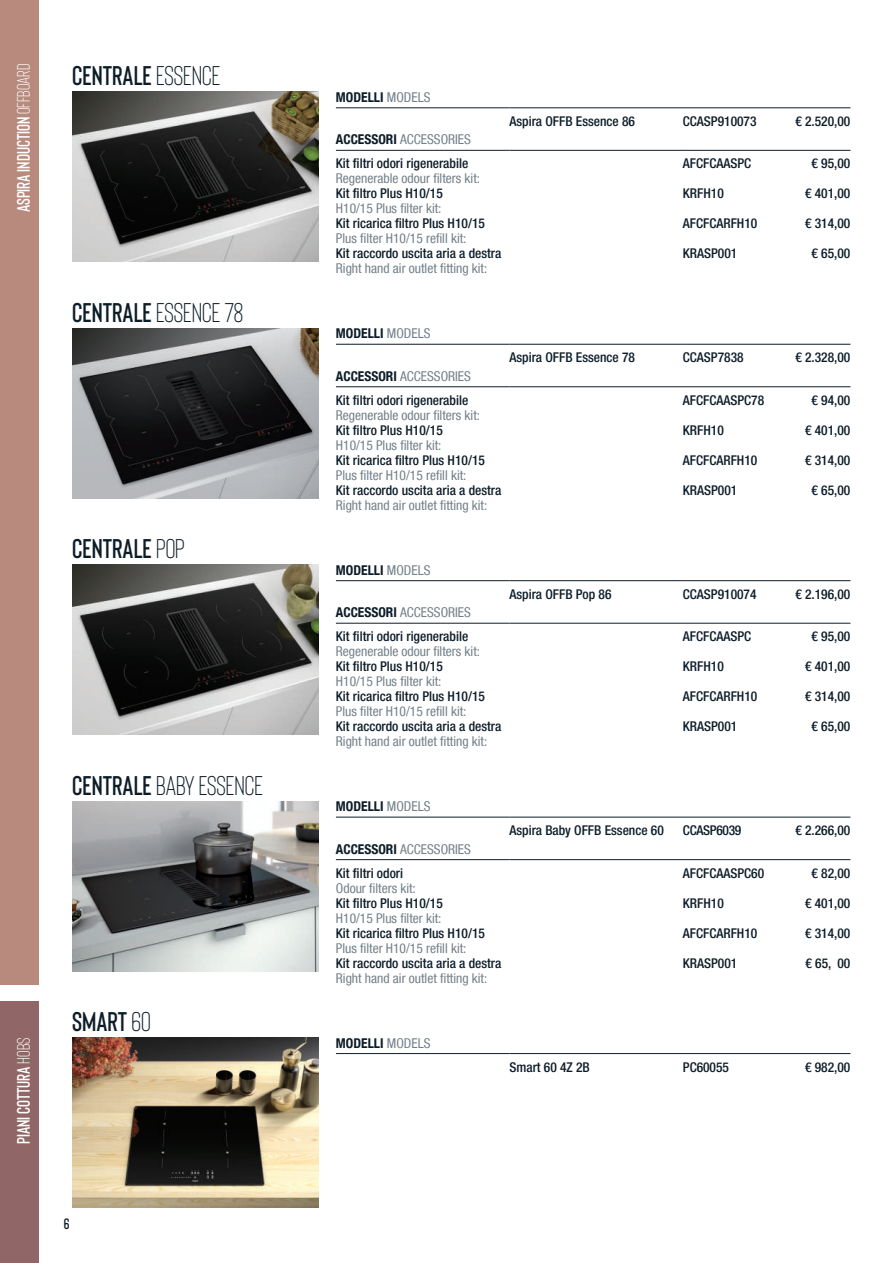
<style>
.page{position:relative;width:893px;height:1263px;background:#fff}
.page>*{position:absolute;margin:0;border:0;box-sizing:border-box;transform-origin:0 0}
.t1{font:27px "Bison";color:#0d1d28}
.t2{font:600 27px "Bison";color:#0d1d28}
.t3{font:600 18px "Bison";color:#fff}
.t4{font:600 15px "Bison";color:#0d1d28}
.t5{font:500 condensed 13.5px/24.2px "Helvetica Neue LT Com";color:#0d1d28}
.t6{font:condensed 13.5px "Helvetica Neue LT Com";color:#727f87}
.t7{font:700 condensed 13.5px "Helvetica Neue LT Com";color:#0d1d28}
.t8{font:500 condensed 13.5px "Helvetica Neue LT Com";letter-spacing:-.02em;color:#0d1d28}
.s1{font-weight:400}
.s2{font-weight:600}
.s3{font-weight:400;color:#727f87}
.s4{font-weight:700}
</style>
<div class="page">
<img style="left:72px;top:92px;width:247px;height:170px">
<img style="left:72px;top:328px;width:247px;height:170px">
<img style="left:72px;top:565px;width:247px;height:170px">
<hr style="left:336px;top:107px;width:173px;height:1px;background:#0d1d28">
<hr style="left:509px;top:107px;width:174px;height:1px;background:#0d1d28">
<hr style="left:683px;top:107px;width:102px;height:1px;background:#0d1d28">
<hr style="left:785px;top:107px;width:65px;height:1px;background:#0d1d28">
<hr style="left:336px;top:150px;width:173px;height:1px;background:#0d1d28">
<hr style="left:509px;top:150px;width:174px;height:1px;background:#0d1d28">
<hr style="left:683px;top:150px;width:102px;height:1px;background:#0d1d28">
<hr style="left:785px;top:150px;width:65px;height:1px;background:#0d1d28">
<hr style="left:336px;top:344px;width:173px;height:1px;background:#0d1d28">
<hr style="left:509px;top:344px;width:174px;height:1px;background:#0d1d28">
<hr style="left:683px;top:344px;width:102px;height:1px;background:#0d1d28">
<hr style="left:785px;top:344px;width:65px;height:1px;background:#0d1d28">
<hr style="left:336px;top:386px;width:173px;height:1px;background:#0d1d28">
<hr style="left:509px;top:386px;width:174px;height:1px;background:#0d1d28">
<hr style="left:683px;top:386px;width:102px;height:1px;background:#0d1d28">
<hr style="left:785px;top:386px;width:65px;height:1px;background:#0d1d28">
<hr style="left:336px;top:580px;width:173px;height:1px;background:#0d1d28">
<hr style="left:509px;top:580px;width:174px;height:1px;background:#0d1d28">
<hr style="left:683px;top:580px;width:102px;height:1px;background:#0d1d28">
<hr style="left:785px;top:580px;width:65px;height:1px;background:#0d1d28">
<hr style="left:336px;top:623px;width:173px;height:1px;background:#0d1d28">
<hr style="left:509px;top:623px;width:174px;height:1px;background:#0d1d28">
<hr style="left:683px;top:623px;width:102px;height:1px;background:#0d1d28">
<hr style="left:785px;top:623px;width:65px;height:1px;background:#0d1d28">
<img style="left:72px;top:801px;width:247px;height:170px">
<img style="left:72px;top:1037px;width:247px;height:171px">
<hr style="left:336px;top:817px;width:173px;height:1px;background:#0d1d28">
<hr style="left:509px;top:817px;width:174px;height:1px;background:#0d1d28">
<hr style="left:683px;top:817px;width:102px;height:1px;background:#0d1d28">
<hr style="left:785px;top:817px;width:65px;height:1px;background:#0d1d28">
<hr style="left:785px;top:859px;width:65px;height:1px;background:#0d1d28">
<hr style="left:336px;top:859px;width:173px;height:1px;background:#0d1d28">
<hr style="left:509px;top:859px;width:174px;height:1px;background:#0d1d28">
<hr style="left:683px;top:859px;width:102px;height:1px;background:#0d1d28">
<hr style="left:336px;top:1053px;width:173px;height:1px;background:#0d1d28">
<hr style="left:509px;top:1053px;width:174px;height:1px;background:#0d1d28">
<hr style="left:683px;top:1053px;width:102px;height:1px;background:#0d1d28">
<hr style="left:785px;top:1053px;width:65px;height:1px;background:#0d1d28">
<div style="left:0;top:0;width:38px;height:984px;background:#b78a7d"></div>
<div style="left:0;top:1001px;width:38px;height:262px;background:#906766"></div>
<h2 class="t3" style="left:14px;top:212px;width:150px;rotate:-90deg">ASPIRA INDUCTION <span class="s1">OFFBOARD</span></h2>
<h1 class="t2" style="left:72px;top:62px;width:150px">CENTRALE <span class="s1">ESSENCE</span></h1>
<h1 class="t1" style="left:72px;top:299px;width:172px"><span class="s2">CENTRALE</span> ESSENCE 78</h1>
<h1 class="t2" style="left:72px;top:535px;width:114px">CENTRALE <span class="s1">pop</span></h1>
<h1 class="t1" style="left:72px;top:771px;width:192px"><span class="s2">CENTRALE</span> BABY ESSENCE</h1>
<h2 class="t3" style="left:14px;top:1144px;width:108px;rotate:-90deg">Piani cottura <span class="s1">hobs</span></h2>
<h1 class="t2" style="left:72px;top:1008px;width:80px">SMART <span class="s1">60</span></h1>
<p class="t4" style="left:64px;top:1216px;width:7px">6</p>
<p class="t7" style="left:336px;top:89px;width:96px">MODELLI <span class="s3">MODELS</span></p>
<p class="t5" style="left:336px;top:127px;width:137px"><span class="s4">ACCESSORI</span> <span class="s3">ACCESSORIES<br></span>Kit filtri odori rigenerabile</p>
<p class="t6" style="left:336px;top:171px;width:146px">Regenerable odour filters kit:</p>
<p class="t5" style="left:336px;top:181px;width:108px">Kit filtro Plus H10/15</p>
<p class="t6" style="left:336px;top:201px;width:107px">H10/15 Plus filter kit:</p>
<p class="t5" style="left:336px;top:211px;width:151px">Kit ricarica filtro Plus H10/15</p>
<p class="t6" style="left:336px;top:231px;width:132px">Plus filter H10/15 refill kit:</p>
<p class="t5" style="left:336px;top:241px;width:167px">Kit raccordo uscita aria a destra</p>
<p class="t6" style="left:336px;top:261px;width:153px">Right hand air outlet fitting kit:</p>
<p class="t5" style="left:509px;top:109px;width:127px">Aspira OFFB Essence 86</p>
<p class="t5" style="left:683px;top:109px;width:75px">CCASP910073</p>
<p class="t5" style="left:795px;top:109px;width:57px">€ 2.520,00</p>
<p class="t5" style="left:683px;top:151px;width:70px">AFCFCAASPC</p>
<p class="t5" style="left:683px;top:181px;width:42px">KRFH10</p>
<p class="t5" style="left:683px;top:211px;width:76px">AFCFCARFH10</p>
<p class="t5" style="left:683px;top:241px;width:56px">KRASP001</p>
<p class="t5" style="left:812px;top:151px;width:40px">€ 95,00</p>
<p class="t5" style="left:805px;top:181px;width:47px">€ 401,00</p>
<p class="t5" style="left:805px;top:211px;width:47px">€ 314,00</p>
<p class="t5" style="left:812px;top:241px;width:40px">€ 65,00</p>
<p class="t7" style="left:336px;top:325px;width:96px">MODELLI <span class="s3">MODELS</span></p>
<p class="t5" style="left:336px;top:364px;width:137px"><span class="s4">ACCESSORI</span> <span class="s3">ACCESSORIES<br></span>Kit filtri odori rigenerabile</p>
<p class="t6" style="left:336px;top:407px;width:146px">Regenerable odour filters kit:</p>
<p class="t5" style="left:336px;top:418px;width:108px">Kit filtro Plus H10/15</p>
<p class="t6" style="left:336px;top:437px;width:107px">H10/15 Plus filter kit:</p>
<p class="t5" style="left:336px;top:448px;width:151px">Kit ricarica filtro Plus H10/15</p>
<p class="t6" style="left:336px;top:467px;width:132px">Plus filter H10/15 refill kit:</p>
<p class="t5" style="left:336px;top:478px;width:167px">Kit raccordo uscita aria a destra</p>
<p class="t6" style="left:336px;top:497px;width:153px">Right hand air outlet fitting kit:</p>
<p class="t5" style="left:509px;top:345px;width:127px">Aspira OFFB Essence 78</p>
<p class="t5" style="left:683px;top:345px;width:62px">CCASP7838</p>
<p class="t5" style="left:795px;top:345px;width:57px">€ 2.328,00</p>
<p class="t5" style="left:683px;top:388px;width:83px">AFCFCAASPC78</p>
<p class="t5" style="left:683px;top:418px;width:42px">KRFH10</p>
<p class="t5" style="left:683px;top:448px;width:76px">AFCFCARFH10</p>
<p class="t5" style="left:683px;top:478px;width:56px">KRASP001</p>
<p class="t5" style="left:812px;top:388px;width:40px">€ 94,00</p>
<p class="t5" style="left:805px;top:418px;width:47px">€ 401,00</p>
<p class="t5" style="left:805px;top:448px;width:47px">€ 314,00</p>
<p class="t5" style="left:812px;top:478px;width:40px">€ 65,00</p>
<p class="t7" style="left:336px;top:562px;width:96px">MODELLI <span class="s3">MODELS</span></p>
<p class="t5" style="left:336px;top:600px;width:137px"><span class="s4">ACCESSORI</span> <span class="s3">ACCESSORIES<br></span>Kit filtri odori rigenerabile</p>
<p class="t6" style="left:336px;top:644px;width:146px">Regenerable odour filters kit:</p>
<p class="t5" style="left:336px;top:654px;width:108px">Kit filtro Plus H10/15</p>
<p class="t6" style="left:336px;top:674px;width:107px">H10/15 Plus filter kit:</p>
<p class="t5" style="left:336px;top:684px;width:151px">Kit ricarica filtro Plus H10/15</p>
<p class="t6" style="left:336px;top:704px;width:132px">Plus filter H10/15 refill kit:</p>
<p class="t5" style="left:336px;top:714px;width:167px">Kit raccordo uscita aria a destra</p>
<p class="t6" style="left:336px;top:734px;width:153px">Right hand air outlet fitting kit:</p>
<p class="t5" style="left:509px;top:582px;width:104px">Aspira OFFB Pop 86</p>
<p class="t5" style="left:683px;top:582px;width:75px">CCASP910074</p>
<p class="t5" style="left:795px;top:582px;width:57px">€ 2.196,00</p>
<p class="t5" style="left:683px;top:624px;width:70px">AFCFCAASPC</p>
<p class="t5" style="left:683px;top:654px;width:42px">KRFH10</p>
<p class="t5" style="left:683px;top:684px;width:76px">AFCFCARFH10</p>
<p class="t5" style="left:683px;top:714px;width:56px">KRASP001</p>
<p class="t5" style="left:812px;top:624px;width:40px">€ 95,00</p>
<p class="t5" style="left:805px;top:654px;width:47px">€ 401,00</p>
<p class="t5" style="left:805px;top:684px;width:47px">€ 314,00</p>
<p class="t5" style="left:812px;top:714px;width:40px">€ 65,00</p>
<p class="t7" style="left:336px;top:798px;width:96px">MODELLI <span class="s3">MODELS</span></p>
<p class="t5" style="left:336px;top:837px;width:137px"><span class="s4">ACCESSORI</span> <span class="s3">ACCESSORIES<br></span>Kit filtri odori</p>
<p class="t6" style="left:336px;top:880px;width:81px">Odour filters kit:</p>
<p class="t5" style="left:336px;top:891px;width:108px">Kit filtro Plus H10/15</p>
<p class="t6" style="left:336px;top:910px;width:107px">H10/15 Plus filter kit:</p>
<p class="t5" style="left:336px;top:921px;width:151px">Kit ricarica filtro Plus H10/15</p>
<p class="t6" style="left:336px;top:940px;width:132px">Plus filter H10/15 refill kit:</p>
<p class="t5" style="left:336px;top:951px;width:167px">Kit raccordo uscita aria a destra</p>
<p class="t6" style="left:336px;top:970px;width:153px">Right hand air outlet fitting kit:</p>
<p class="t5" style="left:509px;top:818px;width:156px">Aspira Baby OFFB Essence 60</p>
<p class="t8" style="left:683px;top:822px;width:60px">CCASP6039</p>
<p class="t5" style="left:795px;top:818px;width:57px">€ 2.266,00</p>
<p class="t5" style="left:683px;top:861px;width:83px">AFCFCAASPC60</p>
<p class="t5" style="left:683px;top:891px;width:42px">KRFH10</p>
<p class="t5" style="left:683px;top:921px;width:76px">AFCFCARFH10</p>
<p class="t5" style="left:683px;top:951px;width:56px">KRASP001</p>
<p class="t5" style="left:812px;top:861px;width:40px">€ 82,00</p>
<p class="t5" style="left:805px;top:891px;width:47px">€ 401,00</p>
<p class="t5" style="left:805px;top:921px;width:47px">€ 314,00</p>
<p class="t5" style="left:806px;top:951px;width:46px">€ 65, 00</p>
<p class="t7" style="left:336px;top:1035px;width:96px">MODELLI <span class="s3">MODELS</span></p>
<p class="t5" style="left:509px;top:1055px;width:82px">Smart 60 4Z 2B</p>
<p class="t5" style="left:683px;top:1055px;width:48px">PC60055</p>
<p class="t5" style="left:805px;top:1055px;width:47px">€ 982,00</p>
</div>
